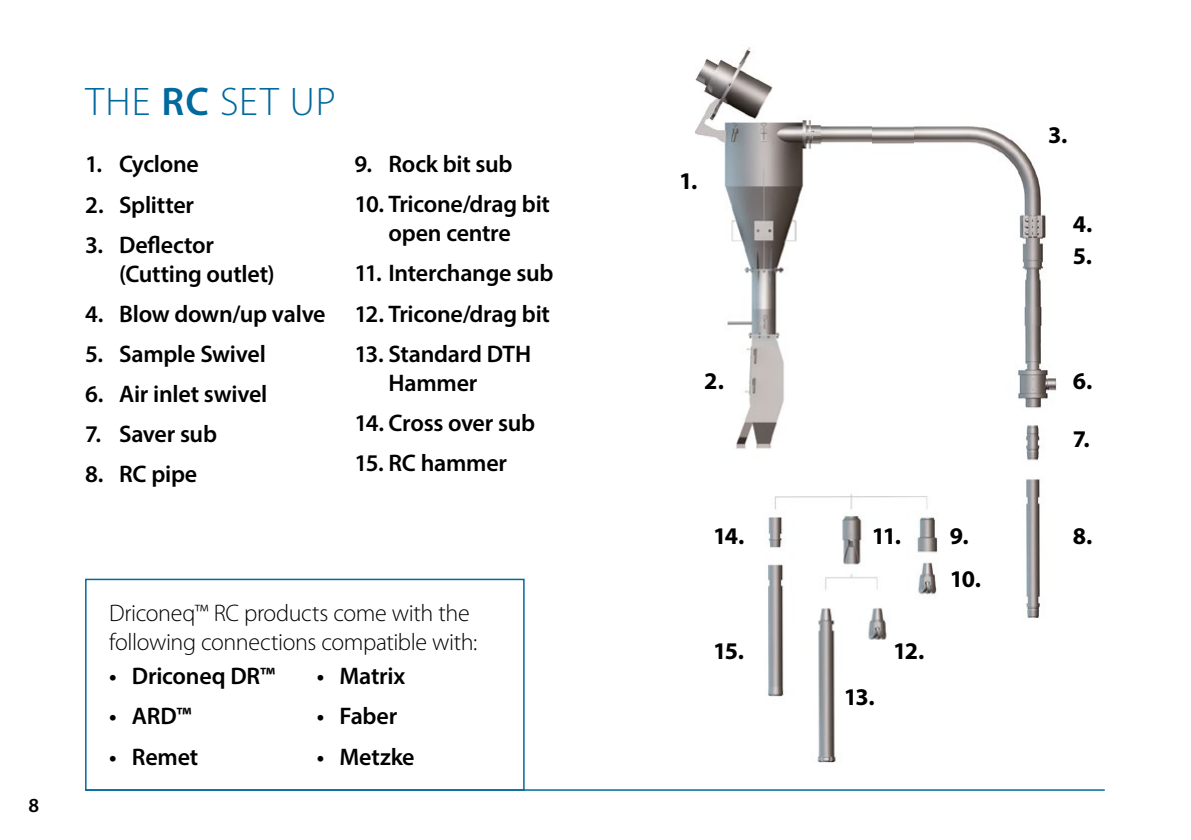
<style>
.page{position:relative;width:1191px;height:840px;background:#fff}
.page>*{position:absolute;margin:0;border:0;box-sizing:border-box;transform-origin:0 0}
.t1{font:300 40px "Myriad Pro";letter-spacing:.025em;color:#00699e}
.t2{font:600 24px/28.8px "Myriad Pro";letter-spacing:-.01em;color:#000}
.t3{font:300 24px/28.8px "Myriad Pro";letter-spacing:-.015em;color:#000}
.t4{font:700 24px "Myriad Pro";letter-spacing:-.07em;color:#000}
.t5{font:600 20px "Myriad Pro";color:#000}
.s1{font-weight:600}
</style>
<div class="page">
<img style="left:913px;top:126px;width:143px;height:492px">
<img style="left:695px;top:47px;width:177px;height:402px">
<img style="left:872px;top:126px;width:41px;height:18px">
<img style="left:767px;top:481px;width:173px;height:281px">
<div style="left:85px;top:578px;width:439px;height:212px;border:2px solid #00699e"></div>
<hr style="left:85px;top:788px;width:1019px;height:2px;background:#00699e">
<p class="t5" style="left:28px;top:791px;width:12px">8</p>
<h1 class="t1" style="left:85px;top:80px;width:252px">THE <span class="s1">RC</span> SET UP</h1>
<p class="t2" style="left:85px;top:149px;width:115px">1. Cyclone</p>
<p class="t2" style="left:85px;top:189px;width:111px">2. Splitter</p>
<p class="t2" style="left:119px;top:229px;width:157px;text-indent:-34px">3. Deflector (Cutting outlet)</p>
<p class="t2" style="left:85px;top:298px;width:242px">4. Blow down/up valve</p>
<p class="t2" style="left:85px;top:338px;width:182px">5. Sample Swivel</p>
<p class="t2" style="left:85px;top:379px;width:184px">6. Air inlet swivel</p>
<p class="t2" style="left:85px;top:419px;width:133px">7. Saver sub</p>
<p class="t2" style="left:85px;top:459px;width:114px">8. RC pipe</p>
<p class="t2" style="left:354px;top:149px;width:160px">9. Rock bit sub</p>
<p class="t2" style="left:354px;top:189px;width:197px;text-align:center">10. Tricone/drag bit open centre</p>
<p class="t2" style="left:354px;top:258px;width:200px">11. Interchange sub</p>
<p class="t2" style="left:354px;top:298px;width:197px">12. Tricone/drag bit</p>
<p class="t2" style="left:388px;top:338px;width:144px;text-indent:-34px">13. Standard DTH<br>Hammer</p>
<p class="t2" style="left:354px;top:407px;width:182px">14. Cross over sub</p>
<p class="t2" style="left:354px;top:447px;width:154px">15. RC hammer</p>
<p class="t3" style="left:109px;top:598px;width:369px">Driconeq™ RC products come with the following connections compatible with:</p>
<p class="t2" style="left:109px;top:660px;width:167px">• Driconeq DR™</p>
<p class="t2" style="left:109px;top:701px;width:84px">• ARD™</p>
<p class="t2" style="left:109px;top:741px;width:91px">• Remet</p>
<p class="t2" style="left:317px;top:660px;width:90px">• Matrix</p>
<p class="t2" style="left:317px;top:701px;width:82px">• Faber</p>
<p class="t2" style="left:317px;top:741px;width:99px">• Metzke</p>
<p class="t4" style="left:679px;top:165px;width:20px">1.</p>
<p class="t4" style="left:1048px;top:119px;width:21px">3.</p>
<p class="t4" style="left:1072px;top:208px;width:21px">4.</p>
<p class="t4" style="left:1072px;top:239px;width:21px">5.</p>
<p class="t4" style="left:704px;top:364px;width:21px">2.</p>
<p class="t4" style="left:1072px;top:364px;width:21px">6.</p>
<p class="t4" style="left:1072px;top:422px;width:19px">7.</p>
<p class="t4" style="left:950px;top:519px;width:20px">9.</p>
<p class="t4" style="left:713px;top:519px;width:33px">14.</p>
<p class="t4" style="left:1072px;top:519px;width:21px">8.</p>
<p class="t4" style="left:871px;top:519px;width:31px">11.</p>
<p class="t4" style="left:713px;top:635px;width:32px">15.</p>
<p class="t4" style="left:843px;top:680px;width:32px">13.</p>
<p class="t4" style="left:893px;top:635px;width:33px">12.</p>
<p class="t4" style="left:950px;top:562px;width:33px">10.</p>
</div>
